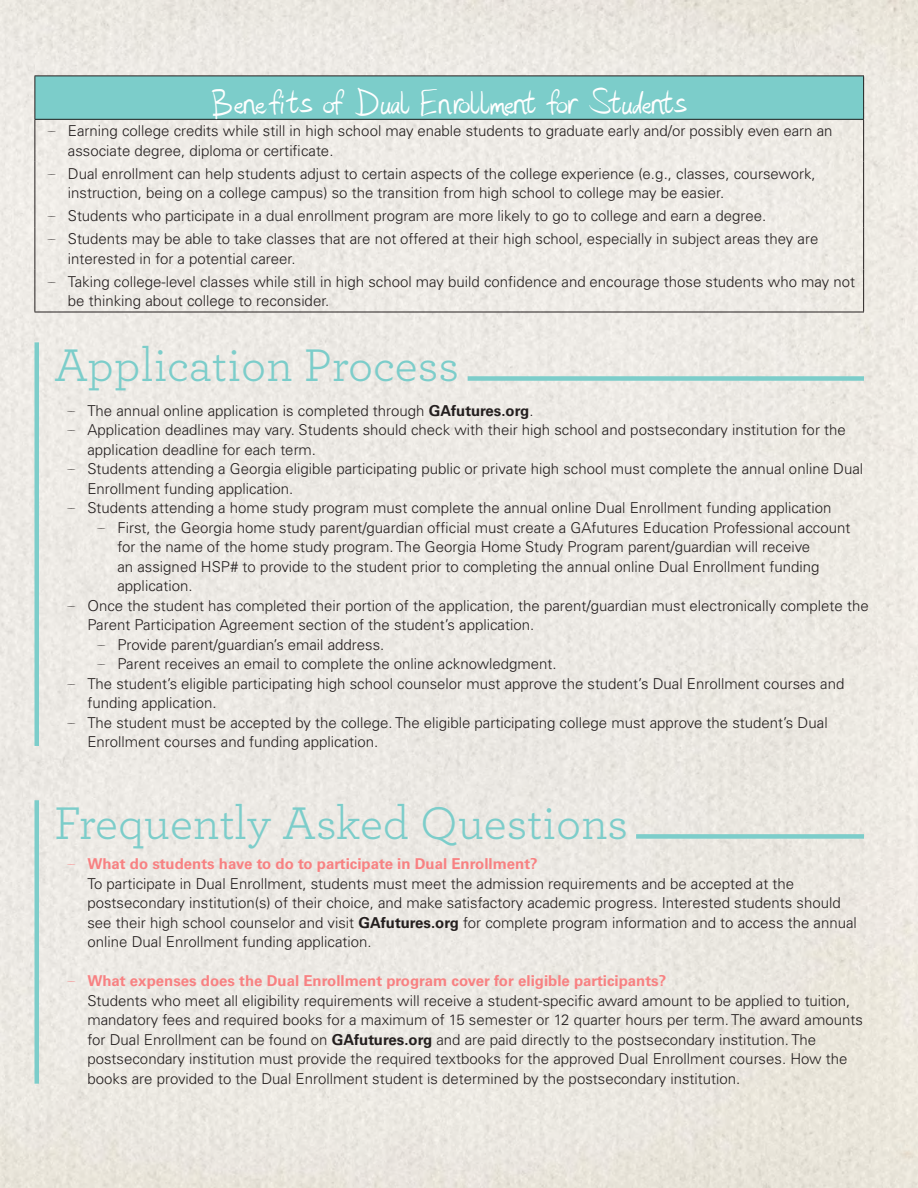
<style>
.page{position:relative;width:918px;height:1188px;background:#fff}
.page>*{position:absolute;margin:0;border:0;box-sizing:border-box;transform-origin:0 0}
.t1{font:48px "Archer";color:#7ccdca}
.t2{font:46.5px "Hashtag";letter-spacing:-.06em;color:#fff}
.t3{font:300 15px/19.5px "Univers LT Pro 45";color:#241f1f}
.t4{font:700 15px "Univers LT Pro 65";color:#f88182}
.s1{font-family:"Circ Handwriting";font-weight:400}
.s2{font-family:"Univers LT Pro 65";font-weight:700}
</style>
<div class="page">
<img style="left:0;top:0;width:918px;height:1188px">
<div style="left:35px;top:76px;width:829px;height:43px;background:#7ccdca"></div>
<hr style="left:34px;top:76px;width:830px;height:1px;background:#241f1f">
<hr style="left:34px;top:76px;width:1px;height:43px;background:#241f1f">
<hr style="left:863px;top:76px;width:1px;height:43px;background:#241f1f">
<hr style="left:34px;top:119px;width:830px;height:1px;background:#241f1f">
<hr style="left:34px;top:120px;width:1px;height:42px;background:#241f1f">
<hr style="left:863px;top:120px;width:1px;height:42px;background:#241f1f">
<hr style="left:34px;top:162px;width:1px;height:42px;background:#241f1f">
<hr style="left:863px;top:162px;width:1px;height:42px;background:#241f1f">
<svg style="left:34px;top:204px;width:1px;height:23px"></svg>
<svg style="left:863px;top:204px;width:1px;height:23px"></svg>
<hr style="left:34px;top:227px;width:1px;height:43px;background:#241f1f">
<hr style="left:863px;top:227px;width:1px;height:43px;background:#241f1f">
<hr style="left:34px;top:270px;width:1px;height:42px;background:#241f1f">
<hr style="left:863px;top:270px;width:1px;height:42px;background:#241f1f">
<hr style="left:34px;top:312px;width:830px;height:1px;background:#241f1f">
<div style="left:468px;top:376px;width:396px;height:5px;background:#7ccdca"></div>
<div style="left:636px;top:834px;width:228px;height:5px;background:#7ccdca"></div>
<div style="left:34px;top:342px;width:5px;height:404px;background:#7ccdca"></div>
<div style="left:34px;top:800px;width:5px;height:284px;background:#7ccdca"></div>
<h2 class="t2" style="left:210px;top:81px;width:479px">Benefits of Dual Enrollment for Students</h2>
<p class="t3" style="left:68px;top:121px;width:766px;text-indent:-20px"><span class="s1">-</span> Earning college credits while still in high school may enable students to graduate early and/or possibly even earn an associate degree, diploma or certificate.</p>
<p class="t3" style="left:68px;top:163px;width:749px;text-indent:-20px"><span class="s1">-</span> Dual enrollment can help students adjust to certain aspects of the college experience (e.g., classes, coursework, instruction, being on a college campus) so the transition from high school to college may be easier.</p>
<p class="t3" style="left:48px;top:206px;width:720px"><span class="s1">-</span> Students who participate in a dual enrollment program are more likely to go to college and earn a degree.</p>
<p class="t3" style="left:68px;top:229px;width:752px;text-indent:-20px"><span class="s1">-</span> Students may be able to take classes that are not offered at their high school, especially in subject areas they are interested in for a potential career.</p>
<p class="t3" style="left:68px;top:271px;width:789px;text-indent:-20px"><span class="s1">-</span> Taking college-level classes while still in high school may build confidence and encourage those students who may not be thinking about college to reconsider.</p>
<h1 class="t1" style="left:54px;top:332px;width:406px">Application Process</h1>
<p class="t3" style="left:67px;top:401px;width:468px"><span class="s1">-</span> The annual online application is completed through <span class="s2">GAfutures.org</span>.</p>
<p class="t3" style="left:87px;top:420px;width:760px;text-indent:-20px"><span class="s1">-</span> Application deadlines may vary. Students should check with their high school and postsecondary institution for the application deadline for each term.</p>
<p class="t3" style="left:87px;top:459px;width:777px;text-indent:-20px"><span class="s1">-</span> Students attending a Georgia eligible participating public or private high school must complete the annual online Dual<br>Enrollment funding application.</p>
<p class="t3" style="left:67px;top:498px;width:766px"><span class="s1">-</span> Students attending a home study program must complete the annual online Dual Enrollment funding application</p>
<p class="t3" style="left:117px;top:518px;width:735px;text-indent:-20px"><span class="s1">-</span> First, the Georgia home study parent/guardian official must create a GAfutures Education Professional account for the name of the home study program. The Georgia Home Study Program parent/guardian will receive<br>an assigned HSP# to provide to the student prior to completing the annual online Dual Enrollment funding application.</p>
<p class="t3" style="left:87px;top:596px;width:783px;text-indent:-20px"><span class="s1">-</span> Once the student has completed their portion of the application, the parent/guardian must electronically complete the<br>Parent Participation Agreement section of the student’s application.</p>
<p class="t3" style="left:97px;top:635px;width:289px"><span class="s1">-</span> Provide parent/guardian’s email address.</p>
<p class="t3" style="left:97px;top:654px;width:461px"><span class="s1">-</span> Parent receives an email to complete the online acknowledgment.</p>
<p class="t3" style="left:87px;top:674px;width:758px;text-indent:-20px"><span class="s1">-</span> The student’s eligible participating high school counselor must approve the student’s Dual Enrollment courses and funding application.</p>
<p class="t3" style="left:87px;top:713px;width:742px;text-indent:-20px"><span class="s1">-</span> The student must be accepted by the college. The eligible participating college must approve the student’s Dual<br>Enrollment courses and funding application.</p>
<h1 class="t1" style="left:54px;top:790px;width:576px">Frequently Asked Questions</h1>
<p class="t4" style="left:67px;top:855px;width:472px"><span class="s1">-</span> What do students have to do to participate in Dual Enrollment?</p>
<p class="t3" style="left:87px;top:874px;width:771px">To participate in Dual Enrollment, students must meet the admission requirements and be accepted at the postsecondary institution(s) of their choice, and make satisfactory academic progress. Interested students should see their high school counselor and visit <span class="s2">GAfutures.org</span> for complete program information and to access the annual online Dual Enrollment funding application.</p>
<p class="t4" style="left:67px;top:972px;width:601px"><span class="s1">-</span> What expenses does the Dual Enrollment program cover for eligible participants?</p>
<p class="t3" style="left:87px;top:991px;width:777px">Students who meet all eligibility requirements will receive a student-specific award amount to be applied to tuition, mandatory fees and required books for a maximum of 15 semester or 12 quarter hours per term. The award amounts for Dual Enrollment can be found on <span class="s2">GAfutures.org</span> and are paid directly to the postsecondary institution. The postsecondary institution must provide the required textbooks for the approved Dual Enrollment courses. How the books are provided to the Dual Enrollment student is determined by the postsecondary institution.</p>
</div>
